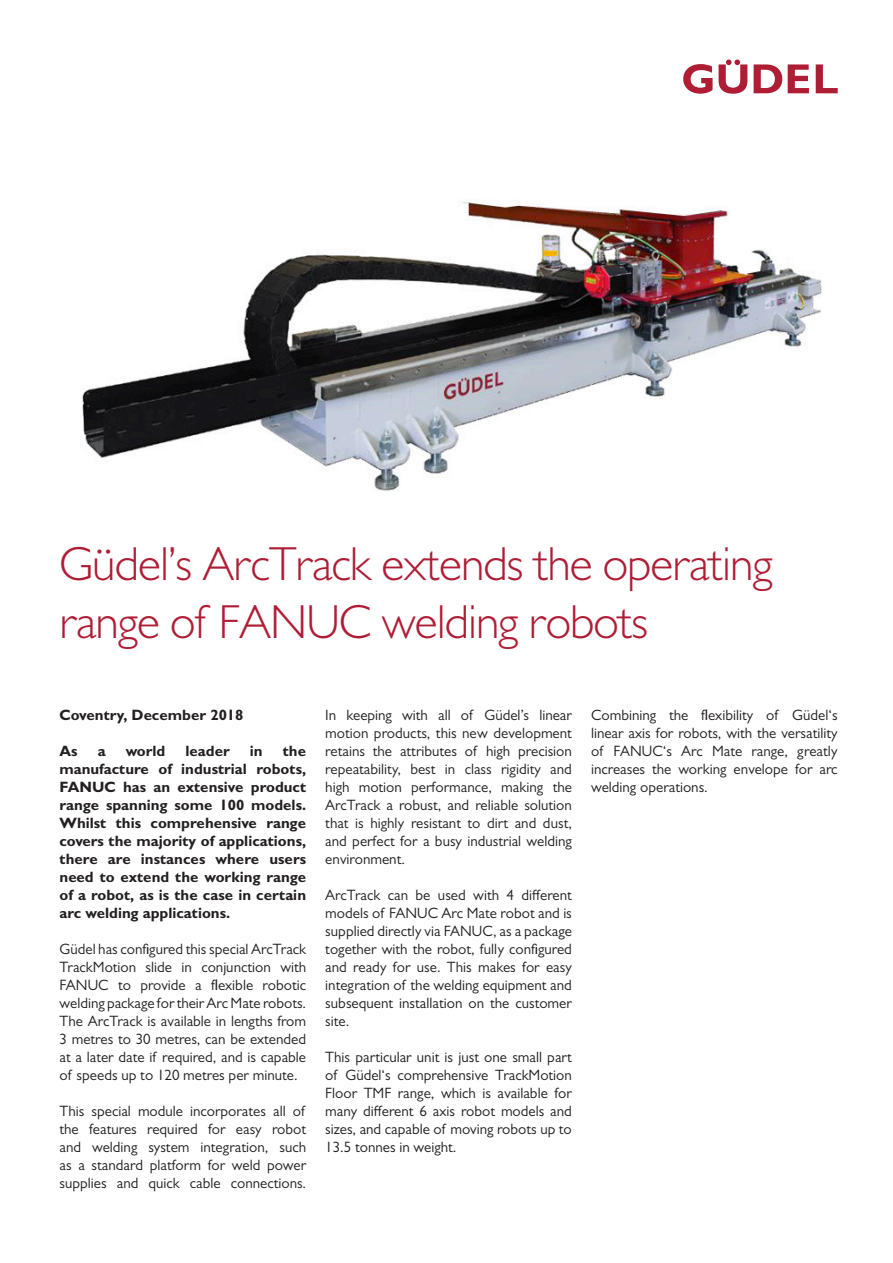
<style>
.page{position:relative;width:893px;height:1263px;background:#fff}
.page>*{position:absolute;margin:0;border:0;box-sizing:border-box;transform-origin:0 0}
.t1{font:300 48px/57.6px "Gill Sans MT Pro";letter-spacing:-.02em;color:#af1d35}
.t2{font:15px/18px "Gill Sans MT Pro";color:#231f20;text-align:justify}
.t3{font:700 15px/18px "Gill Sans MT Pro";color:#231f20;text-align:justify}
</style>
<div class="page">
<svg style="left:683px;top:64px;width:30px;height:30px"></svg>
<svg style="left:754px;top:64px;width:28px;height:29px"></svg>
<svg style="left:788px;top:64px;width:21px;height:29px"></svg>
<svg style="left:816px;top:64px;width:22px;height:29px"></svg>
<svg style="left:719px;top:60px;width:28px;height:34px"></svg>
<img style="left:82px;top:201px;width:740px;height:290px">
<h1 class="t1" style="left:60px;top:535px;width:715px">Güdel’s ArcTrack extends the operating range of FANUC welding robots</h1>
<p class="t3" style="left:60px;top:706px;width:185px">Coventry, December 2018</p>
<p class="t3" style="left:60px;top:742px;width:20px">As</p>
<p class="t3" style="left:98px;top:742px;width:9px">a</p>
<p class="t3" style="left:126px;top:742px;width:41px">world</p>
<p class="t3" style="left:185px;top:742px;width:46px">leader</p>
<p class="t3" style="left:250px;top:742px;width:14px">in</p>
<p class="t3" style="left:60px;top:742px;width:248px;text-indent:223px">the manufacture of industrial robots, FANUC has an extensive product range spanning some 100 models.<br>Whilst this comprehensive range covers the majority of applications, there are instances where users need to extend the working range of a robot, as is the case in certain arc welding applications.</p>
<p class="t2" style="left:60px;top:940px;width:248px">Güdel has configured this special ArcTrack TrackMotion slide in conjunction with FANUC to provide a flexible robotic welding package for their Arc Mate robots.<br>The ArcTrack is available in lengths from 3 metres to 30 metres, can be extended at a later date if required, and is capable of speeds up to 120 metres per minute.</p>
<p class="t2" style="left:60px;top:1102px;width:248px">This special module incorporates all of the features required for easy robot and welding system integration, such as a standard platform for weld power supplies and quick cable connections.</p>
<p class="t2" style="left:325px;top:706px;width:248px">In keeping with all of Güdel’s linear motion products, this new development retains the attributes of high precision repeatability, best in class rigidity and high motion performance, making the ArcTrack a robust, and reliable solution that is highly resistant to dirt and dust, and perfect for a busy industrial welding environment.</p>
<p class="t2" style="left:325px;top:886px;width:248px">ArcTrack can be used with 4 different models of FANUC Arc Mate robot and is supplied directly via FANUC, as a package together with the robot, fully configured and ready for use. This makes for easy integration of the welding equipment and subsequent installation on the customer site.</p>
<p class="t2" style="left:325px;top:1048px;width:248px">This particular unit is just one small part of Güdel‘s comprehensive TrackMotion Floor TMF range, which is available for many different 6 axis robot models and sizes, and capable of moving robots up to 13.5 tonnes in weight.</p>
<p class="t2" style="left:591px;top:706px;width:248px">Combining the flexibility of Güdel‘s linear axis for robots, with the versatility of FANUC‘s Arc Mate range, greatly increases the working envelope for arc welding operations.</p>
</div>
